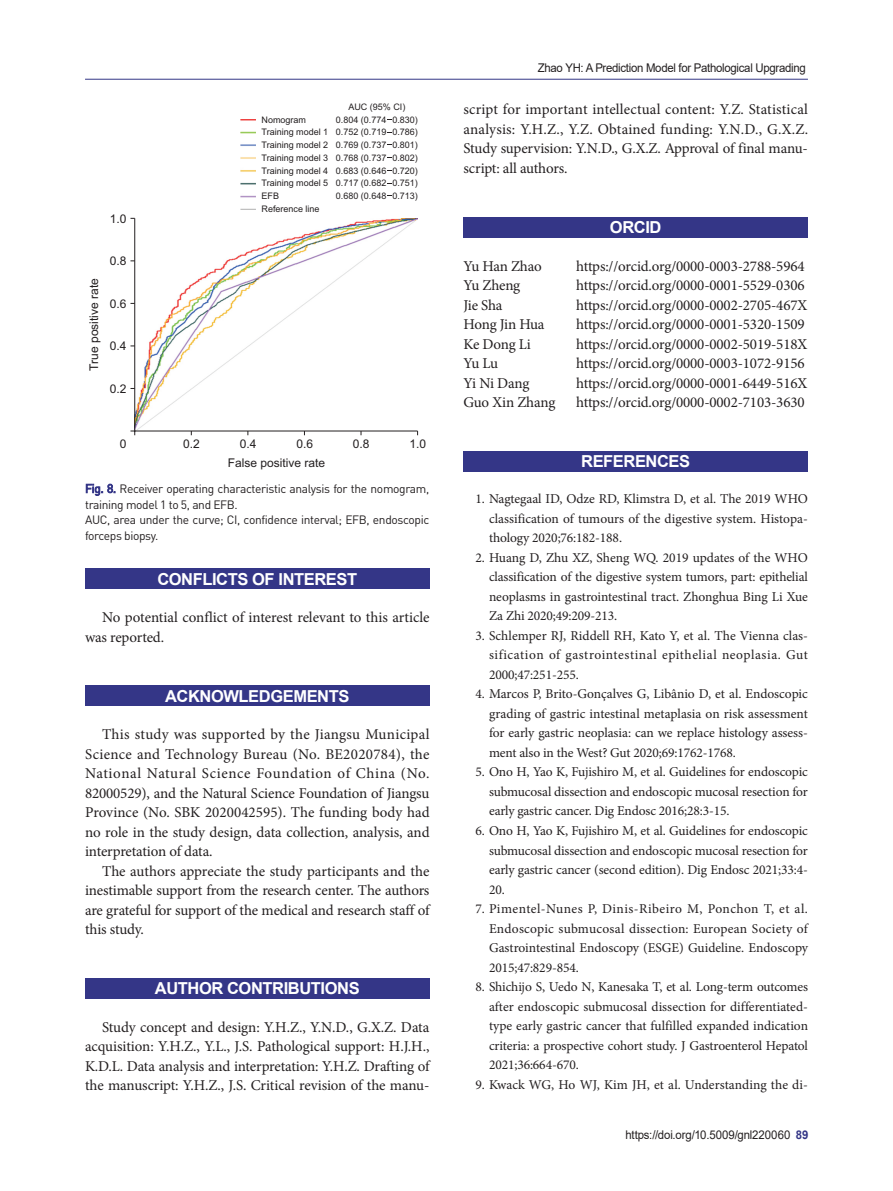
<style>
.page{position:relative;width:893px;height:1191px;background:#fff}
.page>*{position:absolute;margin:0;border:0;box-sizing:border-box;transform-origin:0 0}
.서론_1st{font:700 16.5px "Arial";letter-spacing:-.025em;color:#fff}
.본문{font:15px/19.5px "Minion Pro";letter-spacing:-.01em;color:#231f20;text-align:justify}
.참고문헌{font:13.5px/19.5px "Minion Pro";letter-spacing:-.01em;color:#231f20;text-align:justify}
.그림설명{font:12px/15.8px "DIN Pro";letter-spacing:-.03em;color:#231f20}
.t1{font:12px "Arial";letter-spacing:-.015em;color:#231f20;scale:.95 1}
.t2{font:12px "Arial";letter-spacing:-.015em;color:#231f20}
.t3{font:9px/12.8px "Arial";color:#231f20}
.s1{color:#343687}
.s2{font-weight:700;color:#343687}
</style>
<div class="page">
<hr style="left:85px;top:79px;width:723px;height:1px;background:#343687">
<div style="left:85px;top:568px;width:344px;height:21px;background:#343687"></div>
<div style="left:85px;top:685px;width:344px;height:21px;background:#343687"></div>
<div style="left:85px;top:978px;width:344px;height:21px;background:#343687"></div>
<div style="left:463px;top:217px;width:345px;height:21px;background:#343687"></div>
<div style="left:463px;top:451px;width:345px;height:21px;background:#343687"></div>
<img style="left:240px;top:120px;width:15px;height:90px">
<svg style="left:134px;top:217px;width:284px;height:219px"></svg>
<p class="t2" style="left:90px;top:370px;width:94px;rotate:-90deg">True positive rate</p>
<p class="t2" style="left:110px;top:214px;width:18px">1.0</p>
<p class="t2" style="left:110px;top:256px;width:18px">0.8</p>
<p class="t2" style="left:110px;top:299px;width:18px">0.6</p>
<p class="t2" style="left:110px;top:341px;width:18px">0.4</p>
<p class="t2" style="left:110px;top:384px;width:18px">0.2</p>
<p class="t3" style="left:262px;top:114px;width:68px">Nomogram<br>Training model 1<br>Training model 2<br>Training model 3<br>Training model 4<br>Training model 5<br>EFB<br>Reference line</p>
<p class="t3" style="left:336px;top:101px;width:84px;text-align:center">AUC (95% CI)<br>0.804 (0.774 0.830)<br>0.752 (0.719 0.786)<br>0.769 (0.737 0.801)<br>0.768 (0.737 0.802)<br>0.683 (0.646 0.720)<br>0.717 (0.682 0.751)<br>0.680 (0.648 0.713)</p>
<p class="t2" style="left:120px;top:439px;width:8px">0</p>
<p class="t2" style="left:183px;top:439px;width:18px">0.2</p>
<p class="t2" style="left:240px;top:439px;width:18px">0.4</p>
<p class="t2" style="left:296px;top:439px;width:18px">0.6</p>
<p class="t2" style="left:353px;top:439px;width:18px">0.8</p>
<p class="t2" style="left:228px;top:458px;width:99px">False positive rate</p>
<p class="t2" style="left:409px;top:439px;width:18px">1.0</p>
<p class="그림설명" style="left:85px;top:480px;width:346px"><span class="s1">Fig. 8.</span> Receiver operating characteristic analysis for the nomogram, training model 1 to 5, and EFB.</p>
<p class="그림설명" style="left:85px;top:511px;width:346px">AUC, area under the curve; CI, confidence interval; EFB, endoscopic forceps biopsy.</p>
<p class="서론_1st" style="left:157px;top:567px;width:201px">CONFLICTS OF INTEREST</p>
<p class="본문" style="left:85px;top:607px;width:346px;text-indent:17px">No potential conflict of interest relevant to this article was reported.</p>
<p class="서론_1st" style="left:165px;top:684px;width:186px">ACKNOWLEDGEMENTS</p>
<p class="본문" style="left:85px;top:724px;width:346px;text-indent:17px">This study was supported by the Jiangsu Municipal Science and Technology Bureau (No. BE2020784), the National Natural Science Foundation of China (No.<br>82000529), and the Natural Science Foundation of Jiangsu Province (No. SBK 2020042595). The funding body had no role in the study design, data collection, analysis, and interpretation of data.</p>
<p class="본문" style="left:85px;top:861px;width:346px;text-indent:17px">The authors appreciate the study participants and the inestimable support from the research center. The authors are grateful for support of the medical and research staff of this study.</p>
<p class="서론_1st" style="left:155px;top:977px;width:206px">AUTHOR CONTRIBUTIONS</p>
<p class="본문" style="left:85px;top:1017px;width:346px;text-indent:17px">Study concept and design: Y.H.Z., Y.N.D., G.X.Z. Data acquisition: Y.H.Z., Y.L., J.S. Pathological support: H.J.H., K.D.L. Data analysis and interpretation: Y.H.Z. Drafting of the manuscript: Y.H.Z., J.S. Critical revision of the manu-</p>
<p class="t1" style="left:538px;top:59px;width:284px">Zhao YH: A Prediction Model for Pathological Upgrading</p>
<p class="본문" style="left:463px;top:100px;width:346px">script for important intellectual content: Y.Z. Statistical analysis: Y.H.Z., Y.Z. Obtained funding: Y.N.D., G.X.Z.<br>Study supervision: Y.N.D., G.X.Z. Approval of final manu&shy;script: all authors.</p>
<p class="서론_1st" style="left:610px;top:216px;width:53px">ORCID</p>
<p class="본문" style="left:463px;top:256px;width:80px">Yu Han Zhao</p>
<p class="본문" style="left:576px;top:256px;width:230px">https://orcid.org/0000-0003-2788-5964</p>
<p class="본문" style="left:463px;top:275px;width:58px">Yu Zheng</p>
<p class="본문" style="left:576px;top:275px;width:230px">https://orcid.org/0000-0001-5529-0306</p>
<p class="본문" style="left:463px;top:295px;width:40px">Jie Sha</p>
<p class="본문" style="left:576px;top:295px;width:233px">https://orcid.org/0000-0002-2705-467X</p>
<p class="본문" style="left:463px;top:314px;width:83px">Hong Jin Hua</p>
<p class="본문" style="left:576px;top:314px;width:230px">https://orcid.org/0000-0001-5320-1509</p>
<p class="본문" style="left:463px;top:334px;width:69px">Ke Dong Li</p>
<p class="본문" style="left:576px;top:334px;width:233px">https://orcid.org/0000-0002-5019-518X</p>
<p class="본문" style="left:463px;top:353px;width:36px">Yu Lu</p>
<p class="본문" style="left:576px;top:353px;width:230px">https://orcid.org/0000-0003-1072-9156</p>
<p class="본문" style="left:463px;top:373px;width:67px">Yi Ni Dang</p>
<p class="본문" style="left:576px;top:373px;width:233px">https://orcid.org/0000-0001-6449-516X</p>
<p class="본문" style="left:463px;top:392px;width:93px">Guo Xin Zhang</p>
<p class="본문" style="left:576px;top:392px;width:230px">https://orcid.org/0000-0002-7103-3630</p>
<p class="서론_1st" style="left:581px;top:450px;width:111px">REFERENCES</p>
<p class="참고문헌" style="left:489px;top:489px;width:320px;text-indent:-14px">1. Nagtegaal ID, Odze RD, Klimstra D, et al. The 2019 WHO classification of tumours of the digestive system. Histopa&shy;thology 2020;76:182-188.</p>
<p class="참고문헌" style="left:489px;top:548px;width:321px;text-indent:-14px">2. Huang D, Zhu XZ, Sheng WQ. 2019 updates of the WHO classification of the digestive system tumors, part: epithelial neoplasms in gastrointestinal tract. Zhonghua Bing Li Xue Za Zhi 2020;49:209-213.</p>
<p class="참고문헌" style="left:489px;top:626px;width:320px;text-indent:-14px">3. Schlemper RJ, Riddell RH, Kato Y, et al. The Vienna clas&shy;sification of gastrointestinal epithelial neoplasia. Gut 2000;47:251-255.</p>
<p class="참고문헌" style="left:489px;top:684px;width:320px;text-indent:-14px">4. Marcos P, Brito-Gonçalves G, Libânio D, et al. Endoscopic grading of gastric intestinal metaplasia on risk assessment for early gastric neoplasia: can we replace histology assess&shy;ment also in the West? Gut 2020;69:1762-1768.</p>
<p class="참고문헌" style="left:489px;top:762px;width:320px;text-indent:-14px">5. Ono H, Yao K, Fujishiro M, et al. Guidelines for endoscopic submucosal dissection and endoscopic mucosal resection for early gastric cancer. Dig Endosc 2016;28:3-15.</p>
<p class="참고문헌" style="left:489px;top:821px;width:320px;text-indent:-14px">6. Ono H, Yao K, Fujishiro M, et al. Guidelines for endoscopic submucosal dissection and endoscopic mucosal resection for early gastric cancer (second edition). Dig Endosc 2021;33:4- 20.</p>
<p class="참고문헌" style="left:489px;top:899px;width:321px;text-indent:-14px">7. Pimentel-Nunes P, Dinis-Ribeiro M, Ponchon T, et al.<br>Endoscopic submucosal dissection: European Society of Gastrointestinal Endoscopy (ESGE) Guideline. Endoscopy 2015;47:829-854.</p>
<p class="참고문헌" style="left:489px;top:977px;width:321px;text-indent:-14px">8. Shichijo S, Uedo N, Kanesaka T, et al. Long-term outcomes after endoscopic submucosal dissection for differentiated&shy;type early gastric cancer that fulfilled expanded indication criteria: a prospective cohort study. J Gastroenterol Hepatol 2021;36:664-670.</p>
<p class="참고문헌" style="left:475px;top:1074px;width:334px">9. Kwack WG, Ho WJ, Kim JH, et al. Understanding the di-</p>
<p class="t1" style="left:625px;top:1126px;width:194px">https://doi.org/10.5009/gnl220060 <span class="s2">89</span></p>
</div>
